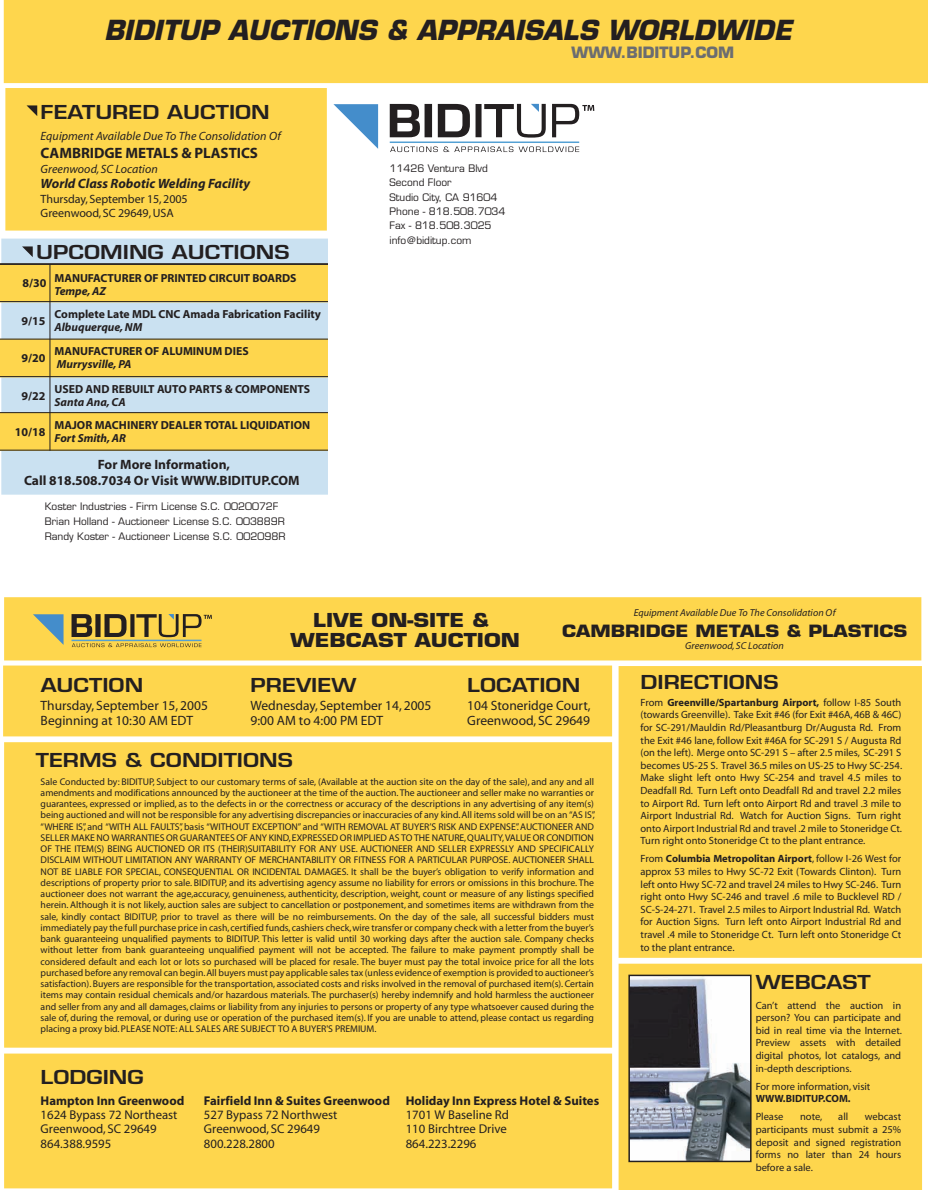
<style>
.page{position:relative;width:928px;height:1190px;background:#fff}
.page>*{position:absolute;margin:0;border:0;box-sizing:border-box;transform-origin:0 0}
.t1{font:italic 700 27px "Eurostile";color:#231f20}
.t2{font:600 18.75px "Eurostile";color:#231f20;scale:1.2 1}
.t3{font:700 18.75px/20.1px "Eurostile";color:#231f20;text-align:center;scale:1.17 1}
.t4{font:700 16.5px "Eurostile";color:#231f20;scale:1.17 1}
.t5{font:700 15.3px "Eurostile";color:#6c6d70}
.t6{font:700 15px "Myriad";letter-spacing:-.005em;color:#231f20}
.t7{font:13.5px/14.4px "Myriad";color:#231f20}
.t8{font:700 13.5px/16.5px "Myriad";color:#231f20;text-align:center}
.t9{font:italic 700 13.5px "Myriad";color:#231f20}
.t10{font:12.75px/14.4px "Myriad";color:#231f20}
.t11{font:italic 12px "Myriad";letter-spacing:.005em;color:#231f20}
.t12{font:12px/14.4px "Myriad";letter-spacing:-.005em;color:#231f20}
.t13{font:700 12px "Myriad";color:#231f20}
.t14{font:700 11.7px/12.8px "Myriad";color:#231f20}
.t15{font:10.5px/12.6px "Myriad";color:#231f20;text-align:justify}
.t16{font:10.05px/14.4px "Eurostile";color:#231f20}
.t17{font:italic 10.05px "Myriad";letter-spacing:.005em;color:#231f20}
.t18{font:9.75px/11.2px "Myriad";color:#231f20}
.s1{font-style:italic}
.s2{font-weight:700}
</style>
<div class="page">
<div style="left:5px;top:88px;width:322px;height:142px;background:#fed64d"></div>
<div style="left:4px;top:0;width:923px;height:83px;background:#fed64d"></div>
<div style="left:618px;top:666px;width:303px;height:292px;background:#fed64d"></div>
<svg style="left:333px;top:104px;width:45px;height:45px"></svg>
<svg style="left:389px;top:104px;width:205px;height:48px"></svg>
<div style="left:4px;top:597px;width:917px;height:63px;background:#fed64d"></div>
<div style="left:3px;top:665px;width:609px;height:71px;background:#fed64d"></div>
<div style="left:4px;top:742px;width:608px;height:305px;background:#fed64d"></div>
<div style="left:4px;top:1053px;width:608px;height:135px;background:#fed64d"></div>
<svg style="left:33px;top:614px;width:31px;height:31px"></svg>
<svg style="left:71px;top:614px;width:141px;height:33px"></svg>
<svg style="left:27px;top:105px;width:10px;height:11px"></svg>
<div style="left:618px;top:963px;width:303px;height:227px;background:#fed64d"></div>
<img style="left:631px;top:977px;width:117px;height:182px">
<div style="left:628px;top:974px;width:123px;height:188px;border:2px solid #231f20"></div>
<div style="left:1px;top:238px;width:327px;height:256px;background:#cae1f1"></div>
<svg style="left:0;top:246px;width:328px;height:205px"></svg>
<p class="t1" style="left:104px;top:13px;width:689px">BIDITUP AUCTIONS &amp; APPRAISALS WORLDWIDE</p>
<p class="t2" style="left:41px;top:101px;width:192px">FEATURED AUCTION</p>
<p class="t11" style="left:41px;top:130px;width:241px">Equipment Available Due To The Consolidation Of</p>
<p class="t6" style="left:41px;top:146px;width:219px">CAMBRIDGE METALS &amp; PLASTICS</p>
<p class="t11" style="left:41px;top:163px;width:119px">Greenwood, SC Location</p>
<p class="t9" style="left:41px;top:176px;width:211px">World Class Robotic Welding Facility</p>
<p class="t12" style="left:41px;top:192px;width:149px">Thursday, September 15, 2005<br>Greenwood, SC 29649, USA</p>
<p class="t2" style="left:36px;top:241px;width:213px">UPCOMING AUCTIONS</p>
<p class="t13" style="left:23px;top:277px;width:25px">8/30</p>
<p class="t13" style="left:22px;top:314px;width:25px">9/15</p>
<p class="t13" style="left:22px;top:352px;width:25px">9/20</p>
<p class="t13" style="left:22px;top:389px;width:25px">9/22</p>
<p class="t13" style="left:15px;top:425px;width:32px">10/18</p>
<p class="t14" style="left:55px;top:272px;width:243px">MANUFACTURER OF PRINTED CIRCUIT BOARDS<br><span class="s1">Tempe, AZ</span></p>
<p class="t14" style="left:55px;top:308px;width:268px">Complete Late MDL CNC Amada Fabrication Facility<br><span class="s1">Albuquerque, NM</span></p>
<p class="t14" style="left:55px;top:345px;width:196px">MANUFACTURER OF ALUMINUM DIES<br><span class="s1">Murrysville, PA</span></p>
<p class="t14" style="left:55px;top:383px;width:257px">USED AND REBUILT AUTO PARTS &amp; COMPONENTS<br><span class="s1">Santa Ana, CA</span></p>
<p class="t14" style="left:55px;top:419px;width:257px">MAJOR MACHINERY DEALER TOTAL LIQUIDATION<br><span class="s1">Fort Smith, AR</span></p>
<p class="t8" style="left:24px;top:456px;width:277px">For More Information,<br>Call 818.508.7034 Or Visit WWW.BIDITUP.COM</p>
<p class="t16" style="left:45px;top:499px;width:242px;line-height:15px">Koster Industries - Firm License S.C. 0020072F<br>Brian Holland - Auctioneer License S.C. 003889R<br>Randy Koster - Auctioneer License S.C. 002098R</p>
<p class="t16" style="left:389px;top:161px;width:117px">11426 Ventura Blvd<br>Second Floor<br>Studio City, CA 91604<br>Phone - 818.508.7034<br>Fax - 818.508.3025 info@biditup.com</p>
<p class="t3" style="left:290px;top:610px;width:198px">LIVE ON-SITE &amp;<br>WEBCAST AUCTION</p>
<p class="t5" style="left:571px;top:43px;width:164px">WWW.BIDITUP.COM</p>
<p class="t17" style="left:633px;top:608px;width:203px">Equipment Available Due To The Consolidation Of</p>
<p class="t17" style="left:685px;top:641px;width:100px">Greenwood, SC Location</p>
<p class="t4" style="left:562px;top:620px;width:296px">CAMBRIDGE METALS &amp; PLASTICS</p>
<p class="t2" style="left:41px;top:673px;width:87px">AUCTION</p>
<p class="t2" style="left:250px;top:673px;width:90px">PREVIEW</p>
<p class="t2" style="left:467px;top:673px;width:96px">LOCATION</p>
<p class="t2" style="left:640px;top:670px;width:116px">DIRECTIONS</p>
<p class="t7" style="left:41px;top:699px;width:169px">Thursday, September 15, 2005<br>Beginning at 10:30 AM EDT</p>
<p class="t7" style="left:250px;top:699px;width:182px">Wednesday, September 14, 2005<br>9:00 AM to 4:00 PM EDT</p>
<p class="t7" style="left:467px;top:699px;width:125px">104 Stoneridge Court,<br>Greenwood, SC 29649</p>
<p class="t2" style="left:36px;top:748px;width:216px">TERMS &amp; CONDITIONS</p>
<p class="t18" style="left:41px;top:776px;width:556px">Sale Conducted by: BIDITUP, Subject to our customary terms of sale, (Available at the auction site on the day of the sale), and any and all amendments and modifications announced by the auctioneer at the time of the auction. The auctioneer and seller make no warranties or guarantees, expressed or implied, as to the defects in or the correctness or accuracy of the descriptions in any advertising of any item(s) being auctioned and will not be responsible for any advertising discrepancies or inaccuracies of any kind. All items sold will be on an “AS IS”, “WHERE IS”, and “WITH ALL FAULTS”, basis “WITHOUT EXCEPTION” and “WITH REMOVAL AT BUYER’S RISK AND EXPENSE”. AUCTIONEER AND SELLER MAKE NO WARRANTIES OR GUARANTEES OF ANY KIND, EXPRESSED OR IMPLIED AS TO THE NATURE, QUALITY, VALUE OR CONDITION OF THE ITEM(S) BEING AUCTIONED OR ITS (THEIR)SUITABILITY FOR ANY USE. AUCTIONEER AND SELLER EXPRESSLY AND SPECIFICALLY DISCLAIM WITHOUT LIMITATION ANY WARRANTY OF MERCHANTABILITY OR FITNESS FOR A PARTICULAR PURPOSE. AUCTIONEER SHALL NOT BE LIABLE FOR SPECIAL, CONSEQUENTIAL OR INCIDENTAL DAMAGES. It shall be the buyer’s obligation to verify information and descriptions of property prior to sale. BIDITUP, and its advertising agency assume no liability for errors or omissions in this brochure. The auctioneer does not warrant the age,accuracy, genuineness, authenticity, description, weight, count or measure of any listings specified herein. Although it is not likely, auction sales are subject to cancellation or postponement, and sometimes items are withdrawn from the sale, kindly contact BIDITUP, prior to travel as there will be no reimbursements. On the day of the sale, all successful bidders must immediately pay the full purchase price in cash, certified funds, cashiers check, wire transfer or company check with a letter from the buyer’s bank guaranteeing unqualified payments to BIDITUP. This letter is valid until 30 working days after the auction sale. Company checks without letter from bank guaranteeing unqualified payment will not be accepted. The failure to make payment promptly shall be considered default and each lot or lots so purchased will be placed for resale. The buyer must pay the total invoice price for all the lots purchased before any removal can begin. All buyers must pay applicable sales tax (unless evidence of exemption is provided to auctioneer’s satisfaction). Buyers are responsible for the transportation, associated costs and risks involved in the removal of purchased item(s). Certain items may contain residual chemicals and/or hazardous materials. The purchaser(s) hereby indemnify and hold harmless the auctioneer and seller from any and all damages, claims or liability from any injuries to persons or property of any type whatsoever caused during the sale of, during the removal, or during use or operation of the purchased item(s). If you are unable to attend, please contact us regarding placing a proxy bid. PLEASE NOTE: ALL SALES ARE SUBJECT TO A BUYER'S PREMIUM.</p>
<p class="t2" style="left:41px;top:1065px;width:87px">LODGING</p>
<p class="t10" style="left:41px;top:1093px;width:145px"><span class="s2">Hampton Inn Greenwood<br></span>1624 Bypass 72 Northeast<br>Greenwood, SC 29649<br>864.388.9595</p>
<p class="t10" style="left:204px;top:1093px;width:187px"><span class="s2">Fairfield Inn &amp; Suites Greenwood<br></span>527 Bypass 72 Northwest<br>Greenwood, SC 29649<br>800.228.2800</p>
<p class="t10" style="left:406px;top:1093px;width:195px"><span class="s2">Holiday Inn Express Hotel &amp; Suites<br></span>1701 W Baseline Rd<br>110 Birchtree Drive<br>864.223.2296</p>
<p class="t15" style="left:640px;top:696px;width:263px">From <span class="s2">Greenville/Spartanburg Airport,</span> follow I-85 South (towards Greenville). Take Exit #46 (for Exit #46A, 46B &amp; 46C) for SC-291/Mauldin Rd/Pleasantburg Dr/Augusta Rd. From the Exit #46 lane, follow Exit #46A for SC-291 S / Augusta Rd (on the left). Merge onto SC-291 S – after 2.5 miles, SC-291 S becomes US-25 S. Travel 36.5 miles on US-25 to Hwy SC-254.<br>Make slight left onto Hwy SC-254 and travel 4.5 miles to Deadfall Rd. Turn Left onto Deadfall Rd and travel 2.2 miles to Airport Rd. Turn left onto Airport Rd and travel .3 mile to Airport Industrial Rd. Watch for Auction Signs. Turn right onto Airport Industrial Rd and travel .2 mile to Stoneridge Ct.<br>Turn right onto Stoneridge Ct to the plant entrance.</p>
<p class="t15" style="left:640px;top:853px;width:262px">From <span class="s2">Columbia Metropolitan Airport</span>, follow I-26 West for approx 53 miles to Hwy SC-72 Exit (Towards Clinton). Turn left onto Hwy SC-72 and travel 24 miles to Hwy SC-246. Turn right onto Hwy SC-246 and travel .6 mile to Bucklevel RD / SC-S-24-271. Travel 2.5 miles to Airport Industrial Rd. Watch for Auction Signs. Turn left onto Airport Industrial Rd and travel .4 mile to Stoneridge Ct. Turn left onto Stoneridge Ct to the plant entrance.</p>
<p class="t2" style="left:755px;top:970px;width:97px">WEBCAST</p>
<p class="t15" style="left:755px;top:999px;width:148px">Can’t attend the auction in person? You can participate and bid in real time via the Internet.<br>Preview assets with detailed digital photos, lot catalogs, and in-depth descriptions.</p>
<p class="t15" style="left:755px;top:1080px;width:116px">For more information, visit<br><span class="s2">WWW.BIDITUP.COM.</span></p>
<p class="t15" style="left:755px;top:1111px;width:29px">Please</p>
<p class="t15" style="left:800px;top:1111px;width:24px">note,</p>
<p class="t15" style="left:838px;top:1111px;width:11px">all</p>
<p class="t15" style="left:755px;top:1111px;width:147px;text-indent:109px">webcast participants must submit a 25% deposit and signed registration forms no later than 24 hours before a sale.</p>
</div>
